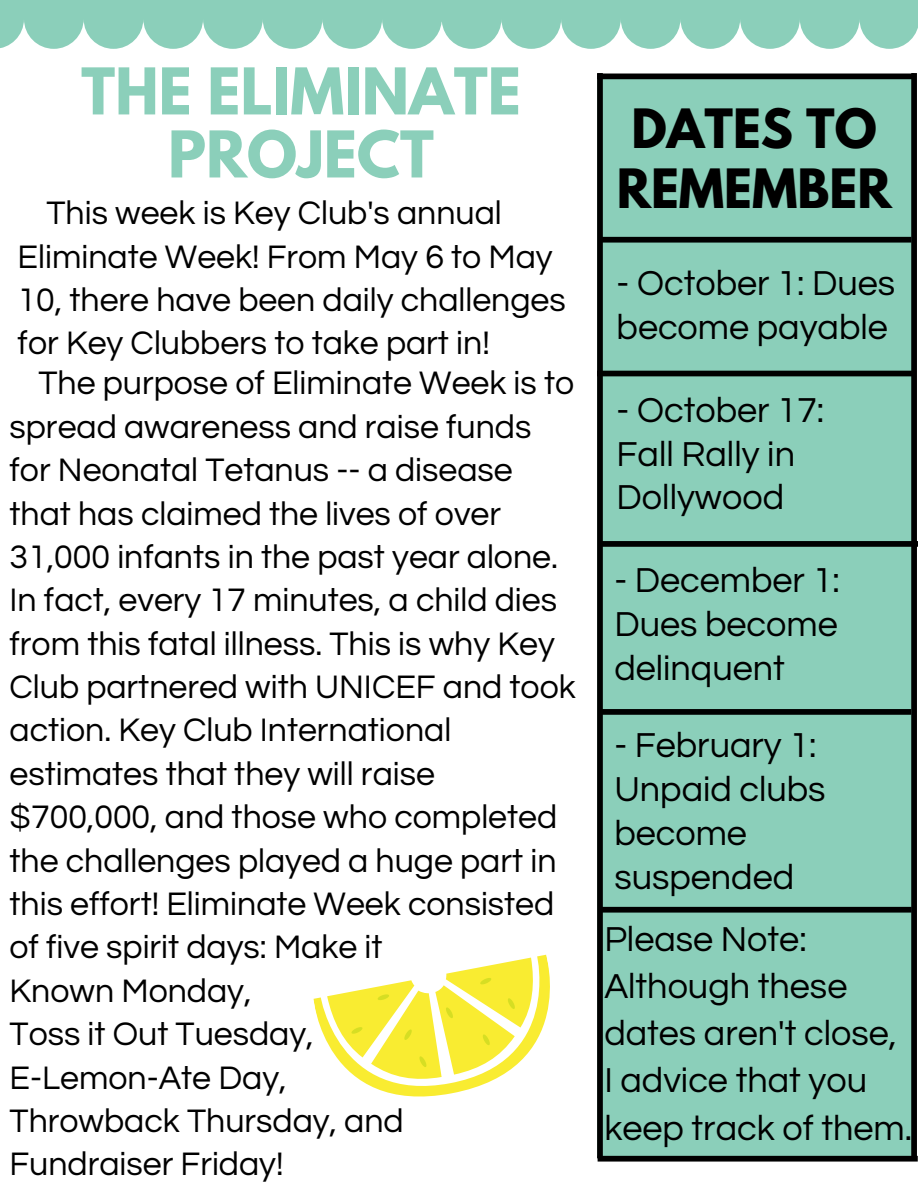
<style>
.page{position:relative;width:918px;height:1188px;background:#fff}
.page>*{position:absolute;margin:0;border:0;box-sizing:border-box;transform-origin:0 0}
.t1{font:700 57.15px/63px "League Spartan";color:#8bcfba;text-align:center}
.t2{font:700 48px "League Spartan";color:#000}
.t3{font:36px/43.8px "Questrial";color:#000}
.t4{font:33.9px/43.3px "Questrial";color:#000}
</style>
<div class="page">
<svg style="left:0;top:0;width:918px;height:49px;background:#9ad5c3"></svg>
<svg style="left:597px;top:73px;width:321px;height:1089px;background:#81c0ac"></svg>
<svg style="left:313px;top:954px;width:237px;height:143px"></svg>
<h1 class="t1" style="left:81px;top:67px;width:441px">THE ELIMINATE<br>PROJECT</h1>
<p class="t4" style="left:46px;top:192px;width:457px">This week is Key Club's annual</p>
<p class="t4" style="left:18px;top:236px;width:550px">Eliminate Week! From May 6 to May<br>10, there have been daily challenges for Key Clubbers to take part in!</p>
<p class="t4" style="left:10px;top:362px;width:568px;text-indent:29px">The purpose of Eliminate Week is to spread awareness and raise funds for Neonatal Tetanus -- a disease that has claimed the lives of over<br>31,000 infants in the past year alone.<br>In fact, every 17 minutes, a child dies from this fatal illness. This is why Key<br>Club partnered with UNICEF and took action. Key Club International estimates that they will raise $700,000, and those who completed the challenges played a huge part in this effort! Eliminate Week consisted of five spirit days: Make it<br>Known Monday,<br>Toss it Out Tuesday,<br>E-Lemon-Ate Day,<br>Throwback Thursday, and<br>Fundraiser Friday!</p>
<h2 class="t2" style="left:631px;top:105px;width:247px">DATES TO</h2>
<h2 class="t2" style="left:617px;top:165px;width:276px">REMEMBER</h2>
<p class="t3" style="left:617px;top:262px;width:280px">- October 1: Dues become payable</p>
<p class="t3" style="left:617px;top:389px;width:209px">- October 17:<br>Fall Rally in<br>Dollywood</p>
<p class="t3" style="left:614px;top:559px;width:227px;text-align:justify">- December 1:<br>Dues become delinquent</p>
<p class="t3" style="left:614px;top:724px;width:213px">- February 1:<br>Unpaid clubs become suspended</p>
<p class="t3" style="left:604px;top:916px;width:309px;line-height:47.2px">Please Note:<br>Although these dates aren't close,<br>I advice that you keep track of them.</p>
</div>
